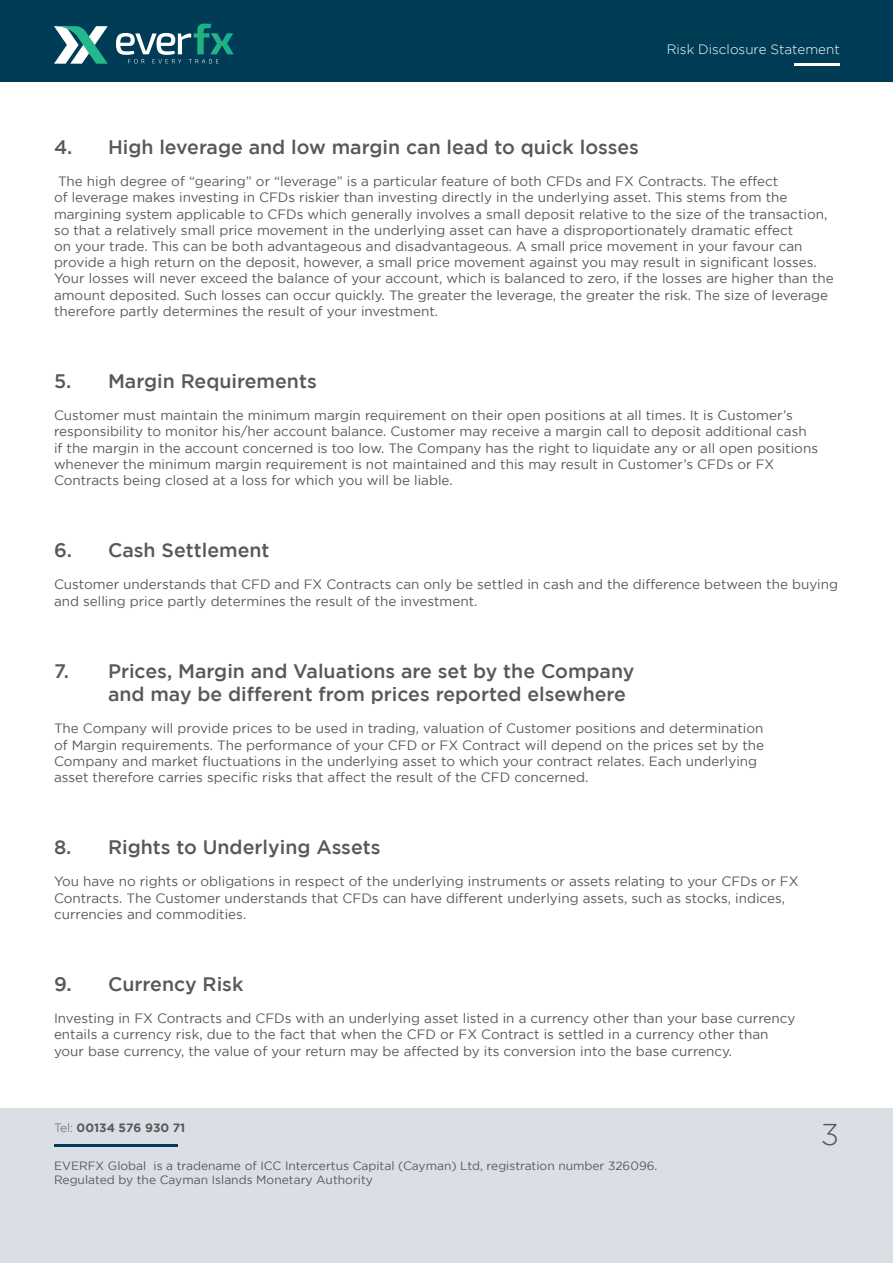
<style>
.page{position:relative;width:893px;height:1263px;background:#fff}
.page>*{position:absolute;margin:0;border:0;box-sizing:border-box;transform-origin:0 0}
.t1{font:300 30px "Gotham";color:#57585a}
.t2{font:500 19.5px/23.4px "Gotham";color:#57585a}
.t3{font:13.5px/16.2px "Gotham";color:#57585a}
.t4{font:300 13.5px "Gotham";color:#fff}
.t5{font:12px/14.4px "Gotham";color:#57585a}
.t6{font:700 12px "Gotham";color:#57585a}
.s1{font-weight:300}
</style>
<div class="page">
<div style="left:0;top:0;width:893px;height:82px;background:#013c57"></div>
<div style="left:0;top:1108px;width:893px;height:155px;background:#dbdee4"></div>
<hr style="left:54px;top:1144px;width:123px;height:2px;background:#013c57">
<hr style="left:794px;top:64px;width:45px;height:2px;background:#fff">
<svg style="left:54px;top:26px;width:54px;height:38px"></svg>
<svg style="left:116px;top:24px;width:118px;height:39px"></svg>
<p class="t4" style="left:667px;top:42px;width:174px">Risk Disclosure Statement</p>
<h2 class="t2" style="left:54px;top:135px;width:586px">4. High leverage and low margin can lead to quick losses</h2>
<p class="t3" style="left:54px;top:173px;width:781px;text-indent:4px">The high degree of “gearing” or “leverage” is a particular feature of both CFDs and FX Contracts. The effect<br>of leverage makes investing in CFDs riskier than investing directly in the underlying asset. This stems from the margining system applicable to CFDs which generally involves a small deposit relative to the size of the transaction, so that a relatively small price movement in the underlying asset can have a disproportionately dramatic effect<br>on your trade. This can be both advantageous and disadvantageous. A small price movement in your favour can provide a high return on the deposit, however, a small price movement against you may result in significant losses.<br>Your losses will never exceed the balance of your account, which is balanced to zero, if the losses are higher than the amount deposited. Such losses can occur quickly. The greater the leverage, the greater the risk. The size of leverage therefore partly determines the result of your investment.</p>
<h2 class="t2" style="left:54px;top:369px;width:264px">5. Margin Requirements</h2>
<p class="t3" style="left:54px;top:407px;width:765px">Customer must maintain the minimum margin requirement on their open positions at all times. It is Customer’s responsibility to monitor his/her account balance. Customer may receive a margin call to deposit additional cash if the margin in the account concerned is too low. The Company has the right to liquidate any or all open positions whenever the minimum margin requirement is not maintained and this may result in Customer’s CFDs or FX Contracts being closed at a loss for which you will be liable.</p>
<h2 class="t2" style="left:54px;top:538px;width:217px">6. Cash Settlement</h2>
<p class="t3" style="left:54px;top:576px;width:786px">Customer understands that CFD and FX Contracts can only be settled in cash and the difference between the buying and selling price partly determines the result of the investment.</p>
<h2 class="t2" style="left:108px;top:658px;width:528px;text-indent:-54px">7. Prices, Margin and Valuations are set by the Company and may be different from prices reported elsewhere</h2>
<p class="t3" style="left:54px;top:720px;width:712px">The Company will provide prices to be used in trading, valuation of Customer positions and determination of Margin requirements. The performance of your CFD or FX Contract will depend on the prices set by the Company and market fluctuations in the underlying asset to which your contract relates. Each underlying asset therefore carries specific risks that affect the result of the CFD concerned.</p>
<h2 class="t2" style="left:54px;top:835px;width:328px">8. Rights to Underlying Assets</h2>
<p class="t3" style="left:54px;top:873px;width:746px">You have no rights or obligations in respect of the underlying instruments or assets relating to your CFDs or FX<br>Contracts. The Customer understands that CFDs can have different underlying assets, such as stocks, indices, currencies and commodities.</p>
<h2 class="t2" style="left:54px;top:972px;width:191px">9. Currency Risk</h2>
<p class="t3" style="left:54px;top:1010px;width:743px">Investing in FX Contracts and CFDs with an underlying asset listed in a currency other than your base currency entails a currency risk, due to the fact that when the CFD or FX Contract is settled in a currency other than your base currency, the value of your return may be affected by its conversion into the base currency.</p>
<p class="t6" style="left:54px;top:1121px;width:133px"><span class="s1">Tel:</span> 00134 576 930 71</p>
<h1 class="t1" style="left:821px;top:1118px;width:20px">3</h1>
<p class="t5" style="left:54px;top:1158px;width:605px">EVERFX Global is a tradename of ICC Intercertus Capital (Cayman) Ltd, registration number 326096.<br>Regulated by the Cayman Islands Monetary Authority</p>
</div>
